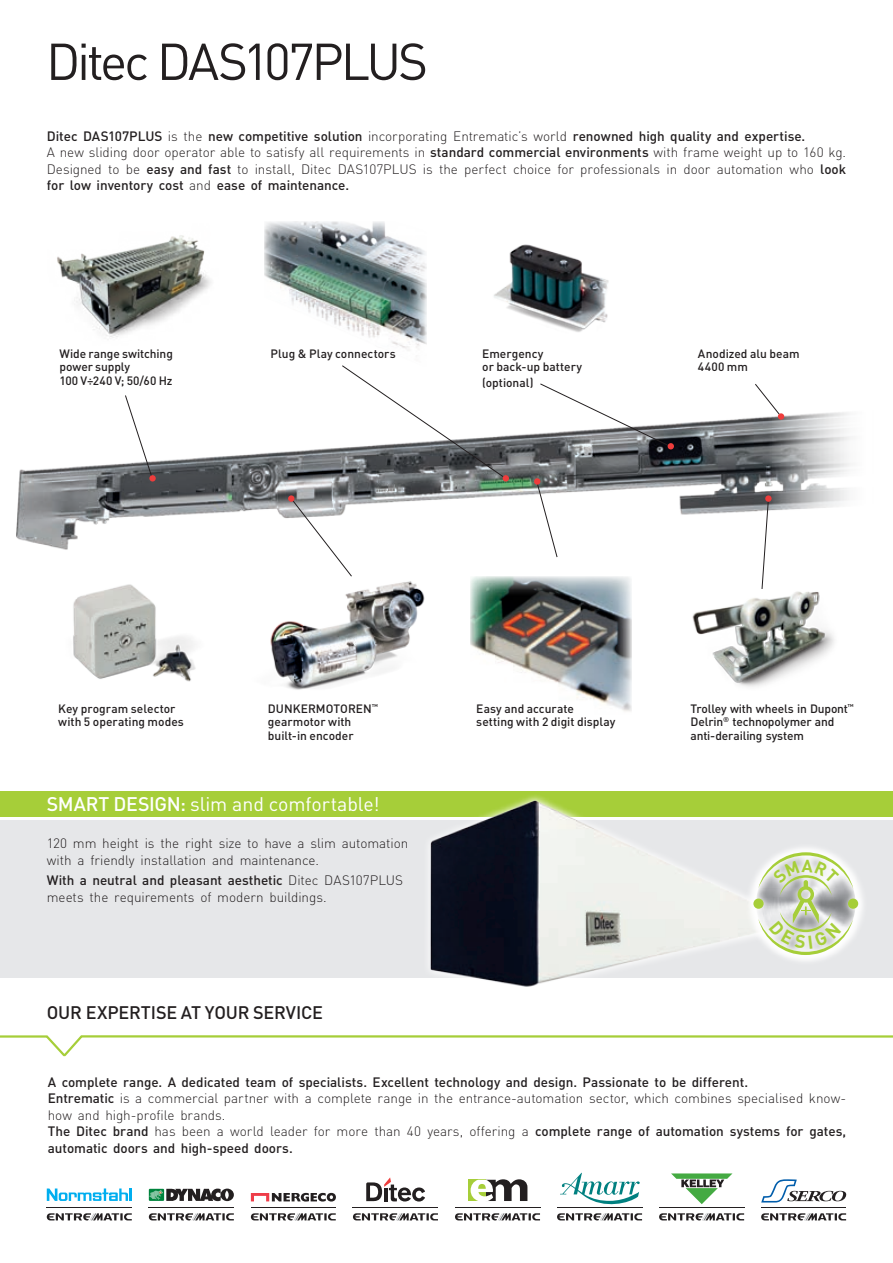
<style>
.page{position:relative;width:893px;height:1263px;background:#fff}
.page>*{position:absolute;margin:0;border:0;box-sizing:border-box;transform-origin:0 0}
.t1{font:51px "DIN Pro";letter-spacing:-.06em;color:#231f20}
.t2{font:19.5px "DIN Pro";letter-spacing:-.005em;color:#fff}
.SubHead_12{font:500 18px "DIN Pro";letter-spacing:-.01em;color:#231f20}
.Bodytext_9_-15{font:300 13.5px/16.5px "DIN Pro";letter-spacing:-.005em;color:#231f20}
.Bodytext_9_-15-2{font:500 13.5px/16.5px "DIN Pro";letter-spacing:-.005em;color:#231f20}
.Caption_8_-15{font:500 12px/13.5px "DIN Pro";color:#231f20}
.s1{font-weight:300}
.s2{font-weight:500}
</style>
<div class="page">
<div style="left:0;top:791px;width:893px;height:25px;background:#a6ce39"></div>
<div style="left:0;top:821px;width:893px;height:157px;background:#e6e7e9"></div>
<img style="left:16px;top:412px;width:835px;height:138px">
<svg style="left:124px;top:395px;width:29px;height:84px"></svg>
<svg style="left:754px;top:384px;width:28px;height:34px"></svg>
<svg style="left:290px;top:497px;width:63px;height:79px"></svg>
<svg style="left:536px;top:482px;width:22px;height:76px"></svg>
<svg style="left:761px;top:498px;width:8px;height:79px"></svg>
<img style="left:73px;top:584px;width:123px;height:98px">
<img style="left:470px;top:576px;width:162px;height:138px">
<img style="left:270px;top:576px;width:155px;height:114px">
<img style="left:692px;top:577px;width:142px;height:110px">
<img style="left:494px;top:244px;width:115px;height:88px">
<img style="left:264px;top:221px;width:162px;height:129px">
<img style="left:57px;top:235px;width:154px;height:103px">
<img style="left:415px;top:795px;width:378px;height:192px">
<div style="left:744px;top:842px;width:123px;height:123px;background:#e6e7e9"></div>
<svg style="left:745px;top:847px;width:118px;height:114px"></svg>
<div style="left:753px;top:898px;width:11px;height:11px;background:#a6ce39;border-radius:50%"></div>
<div style="left:848px;top:898px;width:10px;height:11px;background:#a6ce39;border-radius:50%"></div>
<svg style="left:0;top:1035px;width:893px;height:22px"></svg>
<svg style="left:47px;top:1213px;width:85px;height:7px"></svg>
<hr style="left:47px;top:1207px;width:85px;height:1px;background:#231f20">
<svg style="left:47px;top:1188px;width:85px;height:13px"></svg>
<svg style="left:149px;top:1213px;width:85px;height:7px"></svg>
<hr style="left:149px;top:1207px;width:85px;height:1px;background:#231f20">
<svg style="left:149px;top:1189px;width:15px;height:12px"></svg>
<svg style="left:150px;top:1188px;width:84px;height:13px"></svg>
<svg style="left:455px;top:1213px;width:85px;height:7px"></svg>
<hr style="left:455px;top:1207px;width:85px;height:1px;background:#231f20">
<div style="left:468px;top:1180px;width:18px;height:21px;background:#a6ce39"></div>
<svg style="left:471px;top:1179px;width:56px;height:22px"></svg>
<svg style="left:761px;top:1213px;width:85px;height:7px"></svg>
<hr style="left:761px;top:1207px;width:85px;height:1px;background:#231f20">
<svg style="left:761px;top:1179px;width:85px;height:23px"></svg>
<svg style="left:671px;top:1173px;width:61px;height:31px"></svg>
<svg style="left:659px;top:1213px;width:85px;height:7px"></svg>
<hr style="left:659px;top:1207px;width:85px;height:1px;background:#231f20">
<svg style="left:557px;top:1173px;width:85px;height:47px"></svg>
<svg style="left:251px;top:1193px;width:85px;height:8px"></svg>
<svg style="left:251px;top:1213px;width:85px;height:7px"></svg>
<hr style="left:251px;top:1207px;width:85px;height:1px;background:#231f20">
<svg style="left:366px;top:1177px;width:59px;height:24px"></svg>
<svg style="left:353px;top:1213px;width:85px;height:7px"></svg>
<hr style="left:353px;top:1207px;width:85px;height:1px;background:#231f20">
<div style="left:149px;top:475px;width:7px;height:6px;background:#ee3d3c;border-radius:50%"></div>
<svg style="left:341px;top:365px;width:168px;height:116px"></svg>
<svg style="left:539px;top:383px;width:135px;height:66px"></svg>
<div style="left:778px;top:413px;width:6px;height:7px;background:#ee3d3c;border-radius:50%"></div>
<div style="left:288px;top:495px;width:6px;height:7px;background:#ee3d3c;border-radius:50%"></div>
<div style="left:534px;top:478px;width:6px;height:7px;background:#ee3d3c;border-radius:50%"></div>
<div style="left:765px;top:495px;width:7px;height:7px;background:#ee3d3c;border-radius:50%"></div>
<svg style="left:758px;top:852px;width:95px;height:103px"></svg>
<p class="t1" style="left:46px;top:27px;width:383px">Ditec DAS107PLUS</p>
<p class="Bodytext_9_-15-2" style="left:47px;top:127px;width:760px">Ditec DAS107PLUS <span class="s1">is the</span> new competitive solution <span class="s1">incorporating Entrematic’s world</span> renowned high quality and expertise.</p>
<p class="Bodytext_9_-15" style="left:47px;top:144px;width:801px;text-align:justify">A new sliding door operator able to satisfy all requirements in <span class="s2">standard commercial environments</span> with frame weight up to 160 kg.<br>Designed to be <span class="s2">easy and fast</span> to install, Ditec DAS107PLUS is the perfect choice for professionals in door automation who <span class="s2">look for low inventory cost</span> and <span class="s2">ease of maintenance.</span></p>
<p class="Caption_8_-15" style="left:60px;top:346px;width:115px">Wide range switching</p>
<p class="Caption_8_-15" style="left:270px;top:346px;width:127px">Plug &amp; Play connectors</p>
<p class="Caption_8_-15" style="left:60px;top:360px;width:114px">power supply<br>100 V÷240 V; 50/60 Hz</p>
<p class="Caption_8_-15" style="left:482px;top:346px;width:101px">Emergency<br>or back-up battery</p>
<p class="Caption_8_-15" style="left:482px;top:375px;width:53px">(optional)</p>
<p class="Caption_8_-15" style="left:698px;top:346px;width:103px">Anodized alu beam<br>4400 mm</p>
<p class="Caption_8_-15" style="left:58px;top:701px;width:127px">Key program selector with 5 operating modes</p>
<p class="Caption_8_-15" style="left:268px;top:701px;width:112px">DUNKERMOTOREN<sup>™ </sup>gearmotor with built-in encoder</p>
<p class="t2" style="left:47px;top:791px;width:334px"><span class="s2">SMART DESIGN:</span> slim and comfortable!</p>
<p class="Bodytext_9_-15" style="left:47px;top:834px;width:363px">120 mm height is the right size to have a slim automation with a friendly installation and maintenance.</p>
<p class="Bodytext_9_-15" style="left:47px;top:872px;width:358px"><span class="s2">With a neutral and pleasant aesthetic</span> Ditec DAS107PLUS meets the requirements of modern buildings.</p>
<p class="SubHead_12" style="left:47px;top:1000px;width:278px">OUR EXPERTISE AT YOUR SERVICE</p>
<p class="Caption_8_-15" style="left:476px;top:701px;width:141px">Easy and accurate<br>setting with 2 digit display</p>
<p class="Caption_8_-15" style="left:691px;top:701px;width:165px">Trolley with wheels in Dupont<sup>™<br></sup>Delrin<sup>®</sup> technopolymer and anti-derailing system</p>
<p class="Bodytext_9_-15-2" style="left:48px;top:1073px;width:702px">A complete range. A dedicated team of specialists. Excellent technology and design. Passionate to be different.</p>
<p class="Bodytext_9_-15" style="left:48px;top:1089px;width:800px"><span class="s2">Entrematic</span> is a commercial partner with a complete range in the entrance-automation sector, which combines specialised know&shy;how and high-profile brands.</p>
<p class="Bodytext_9_-15-2" style="left:48px;top:1122px;width:800px">The Ditec brand <span class="s1">has been a world leader for more than 40 years, offering a</span> complete range of automation systems for gates, automatic doors and high-speed doors.</p>
</div>
